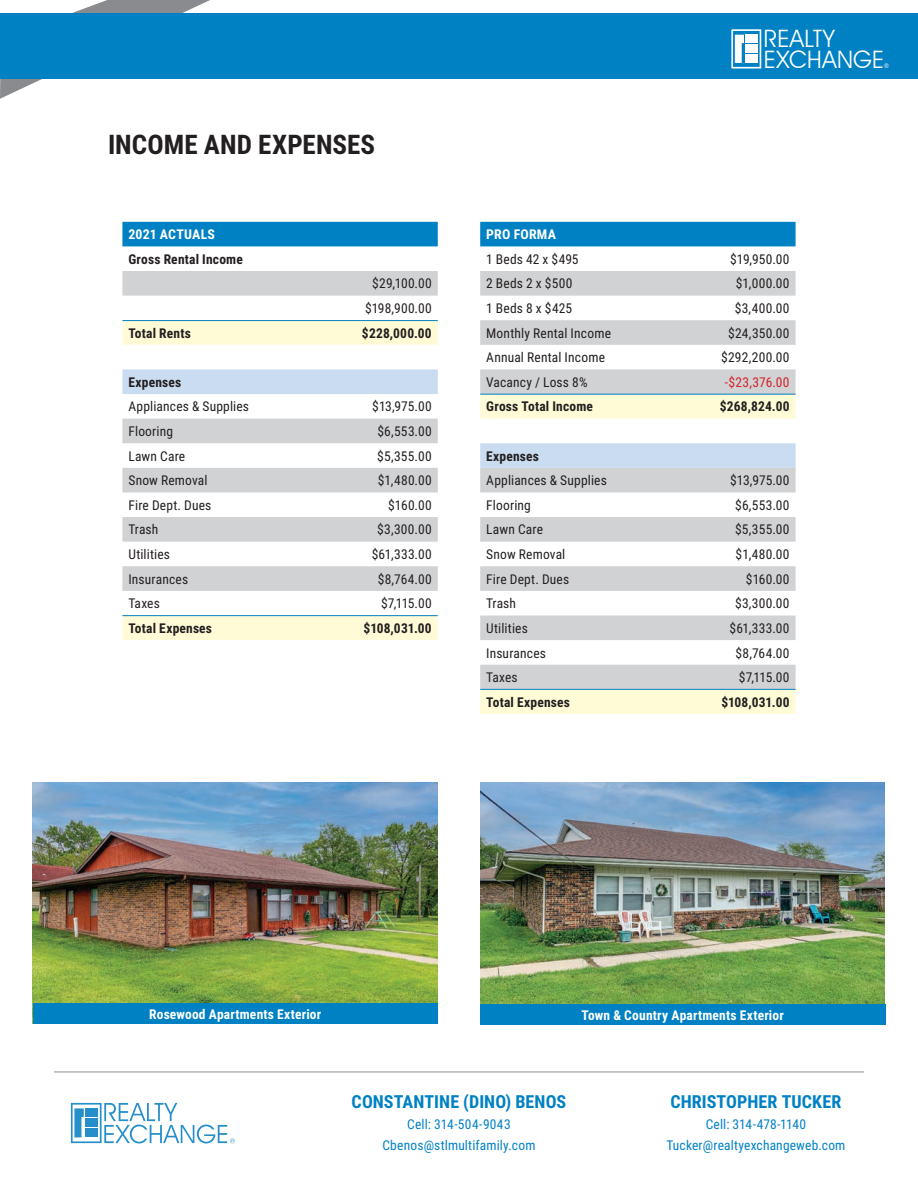
<style>
.page{position:relative;width:918px;height:1188px;background:#fff}
.page>*{position:absolute;margin:0;border:0;box-sizing:border-box;transform-origin:0 0}
.t1{font:700 27px "Roboto Condensed";letter-spacing:.005em;color:#231f20}
.t2{font:italic 700 27px "Roboto Condensed";letter-spacing:-.005em;color:#fff}
.t3{font:24px/20.7px "Avant Garde IT Cby BT";letter-spacing:.01em;color:#fff}
.t4{font:700 18px "Roboto Condensed";letter-spacing:.005em;color:#0081c4}
.t5{font:13.5px/24.6px "Roboto Condensed";letter-spacing:.015em;color:#231f20;text-align:center}
.t6{font:700 13.5px "Roboto Condensed";letter-spacing:.015em;color:#231f20}
.t7{font:13.5px/21px "Roboto Condensed";letter-spacing:.01em;color:#0081c4;text-align:center}
.t8{font:700 13.5px "Roboto Condensed";letter-spacing:.015em;color:#fff}
.t9{font:13.5px "Roboto Condensed";letter-spacing:.015em;color:#d1232a}
.t10{font:6.6px "Avant Garde IT Cby BT";color:#fff}
</style>
<div class="page">
<svg style="left:0;top:0;width:210px;height:99px"></svg>
<svg style="left:71px;top:1103px;width:163px;height:40px"></svg>
<hr style="left:54px;top:1072px;width:810px;height:1px;background:#898b8e">
<div style="left:1px;top:14px;width:917px;height:65px;background:#0081c4"></div>
<div style="left:731px;top:29px;width:30px;height:40px;border:2px solid #fff"></div>
<svg style="left:735px;top:35px;width:9px;height:28px"></svg>
<div style="left:746px;top:35px;width:12px;height:8px;background:#fff"></div>
<div style="left:746px;top:44px;width:12px;height:9px;background:#fff"></div>
<div style="left:746px;top:54px;width:12px;height:8px;background:#fff"></div>
<div style="left:480px;top:222px;width:316px;height:24px;background:#0081c4"></div>
<svg style="left:480px;top:271px;width:316px;height:123px;fill:#d1d2d4"></svg>
<svg style="left:480px;top:395px;width:316px;height:319px"></svg>
<div style="left:480px;top:443px;width:316px;height:25px;background:#c9dcf0"></div>
<hr style="left:480px;top:689px;width:316px;height:1px;background:#0081c4">
<hr style="left:480px;top:394px;width:316px;height:1px;background:#0081c4">
<img style="left:33px;top:783px;width:405px;height:221px">
<img style="left:480px;top:783px;width:405px;height:222px">
<div style="left:33px;top:1004px;width:405px;height:20px;background:#0081c4"></div>
<div style="left:480px;top:1005px;width:405px;height:20px;background:#0081c4"></div>
<div style="left:122px;top:222px;width:316px;height:24px;background:#0081c4"></div>
<div style="left:122px;top:271px;width:316px;height:25px;background:#d1d2d4"></div>
<svg style="left:122px;top:321px;width:316px;height:319px"></svg>
<div style="left:122px;top:369px;width:316px;height:25px;background:#c9dcf0"></div>
<hr style="left:122px;top:615px;width:316px;height:1px;background:#0081c4">
<hr style="left:122px;top:320px;width:316px;height:1px;background:#0081c4">
<h1 class="t1" style="left:108px;top:125px;width:269px">INCOME AND EXPENSES</h1>
<p class="t8" style="left:128px;top:225px;width:88px">2021 ACTUALS</p>
<p class="t6" style="left:128px;top:250px;width:116px">Gross Rental Income</p>
<p class="t5" style="left:365px;top:271px;width:68px">$29,100.00 $198,900.00</p>
<p class="t6" style="left:128px;top:323px;width:64px">Total Rents</p>
<p class="t6" style="left:362px;top:323px;width:71px">$228,000.00</p>
<p class="t6" style="left:128px;top:373px;width:54px">Expenses</p>
<p class="t5" style="left:128px;top:394px;width:122px">Appliances &amp; Supplies</p>
<p class="t5" style="left:372px;top:394px;width:61px">$13,975.00</p>
<p class="t5" style="left:128px;top:418px;width:46px">Flooring</p>
<p class="t5" style="left:377px;top:418px;width:56px">$6,553.00</p>
<p class="t5" style="left:128px;top:443px;width:58px">Lawn Care</p>
<p class="t5" style="left:377px;top:443px;width:56px">$5,355.00</p>
<p class="t5" style="left:128px;top:468px;width:81px">Snow Removal</p>
<p class="t5" style="left:378px;top:468px;width:55px">$1,480.00</p>
<p class="t5" style="left:128px;top:492px;width:85px">Fire Dept. Dues</p>
<p class="t5" style="left:388px;top:492px;width:45px">$160.00</p>
<p class="t5" style="left:128px;top:517px;width:31px">Trash</p>
<p class="t5" style="left:377px;top:517px;width:56px">$3,300.00</p>
<p class="t5" style="left:128px;top:541px;width:43px">Utilities</p>
<p class="t5" style="left:372px;top:541px;width:62px">$61,333.00</p>
<p class="t5" style="left:128px;top:566px;width:61px">Insurances</p>
<p class="t5" style="left:378px;top:566px;width:55px">$8,764.00</p>
<p class="t5" style="left:128px;top:591px;width:33px">Taxes</p>
<p class="t5" style="left:381px;top:591px;width:52px">$7,115.00</p>
<p class="t6" style="left:128px;top:619px;width:85px">Total Expenses</p>
<p class="t6" style="left:364px;top:619px;width:70px">$108,031.00</p>
<h2 class="t3" style="left:764px;top:28px;width:122px">REALTY<br>EXCHANGE</h2>
<h1 class="t2" style="left:676px;top:28px;width:217px">CAPTIVA CROSSING</h1>
<p class="t10" style="left:884px;top:62px;width:7px">®</p>
<p class="t8" style="left:486px;top:225px;width:71px">PRO FORMA</p>
<p class="t5" style="left:486px;top:246px;width:94px">1 Beds 42 x $495</p>
<p class="t5" style="left:730px;top:246px;width:61px">$19,950.00</p>
<p class="t5" style="left:486px;top:271px;width:88px">2 Beds 2 x $500</p>
<p class="t5" style="left:736px;top:271px;width:55px">$1,000.00</p>
<p class="t5" style="left:486px;top:295px;width:87px">1 Beds 8 x $425</p>
<p class="t5" style="left:735px;top:295px;width:56px">$3,400.00</p>
<p class="t5" style="left:486px;top:320px;width:126px">Monthly Rental Income</p>
<p class="t5" style="left:728px;top:320px;width:63px">$24,350.00</p>
<p class="t5" style="left:486px;top:345px;width:120px">Annual Rental Income</p>
<p class="t5" style="left:721px;top:345px;width:70px">$292,200.00</p>
<p class="t5" style="left:486px;top:369px;width:103px">Vacancy / Loss 8%</p>
<p class="t9" style="left:725px;top:373px;width:66px">-$23,376.00</p>
<p class="t6" style="left:486px;top:397px;width:108px">Gross Total Income</p>
<p class="t6" style="left:720px;top:397px;width:71px">$268,824.00</p>
<p class="t6" style="left:486px;top:446px;width:54px">Expenses</p>
<p class="t5" style="left:486px;top:468px;width:122px">Appliances &amp; Supplies</p>
<p class="t5" style="left:730px;top:468px;width:61px">$13,975.00</p>
<p class="t5" style="left:486px;top:492px;width:46px">Flooring</p>
<p class="t5" style="left:735px;top:492px;width:56px">$6,553.00</p>
<p class="t5" style="left:486px;top:517px;width:58px">Lawn Care</p>
<p class="t5" style="left:735px;top:517px;width:56px">$5,355.00</p>
<p class="t5" style="left:486px;top:541px;width:81px">Snow Removal</p>
<p class="t5" style="left:736px;top:541px;width:55px">$1,480.00</p>
<p class="t5" style="left:486px;top:566px;width:85px">Fire Dept. Dues</p>
<p class="t5" style="left:746px;top:566px;width:45px">$160.00</p>
<p class="t5" style="left:486px;top:591px;width:31px">Trash</p>
<p class="t5" style="left:735px;top:591px;width:56px">$3,300.00</p>
<p class="t5" style="left:486px;top:615px;width:43px">Utilities</p>
<p class="t5" style="left:729px;top:615px;width:62px">$61,333.00</p>
<p class="t5" style="left:486px;top:640px;width:61px">Insurances</p>
<p class="t5" style="left:736px;top:640px;width:55px">$8,764.00</p>
<p class="t5" style="left:486px;top:665px;width:33px">Taxes</p>
<p class="t5" style="left:739px;top:665px;width:52px">$7,115.00</p>
<p class="t6" style="left:486px;top:693px;width:85px">Total Expenses</p>
<p class="t6" style="left:721px;top:693px;width:70px">$108,031.00</p>
<p class="t8" style="left:149px;top:1005px;width:174px">Rosewood Apartments Exterior</p>
<p class="t8" style="left:582px;top:1006px;width:204px">Town &amp; Country Apartments Exterior</p>
<h3 class="t4" style="left:352px;top:1089px;width:216px">CONSTANTINE (DINO) BENOS</h3>
<p class="t7" style="left:382px;top:1113px;width:155px">Cell: 314-504-9043<br>Cbenos@stlmultifamily.com</p>
<h3 class="t4" style="left:670px;top:1089px;width:173px">CHRISTOPHER TUCKER</h3>
<p class="t7" style="left:667px;top:1113px;width:180px">Cell: 314-478-1140<br>Tucker@realtyexchangeweb.com</p>
</div>
